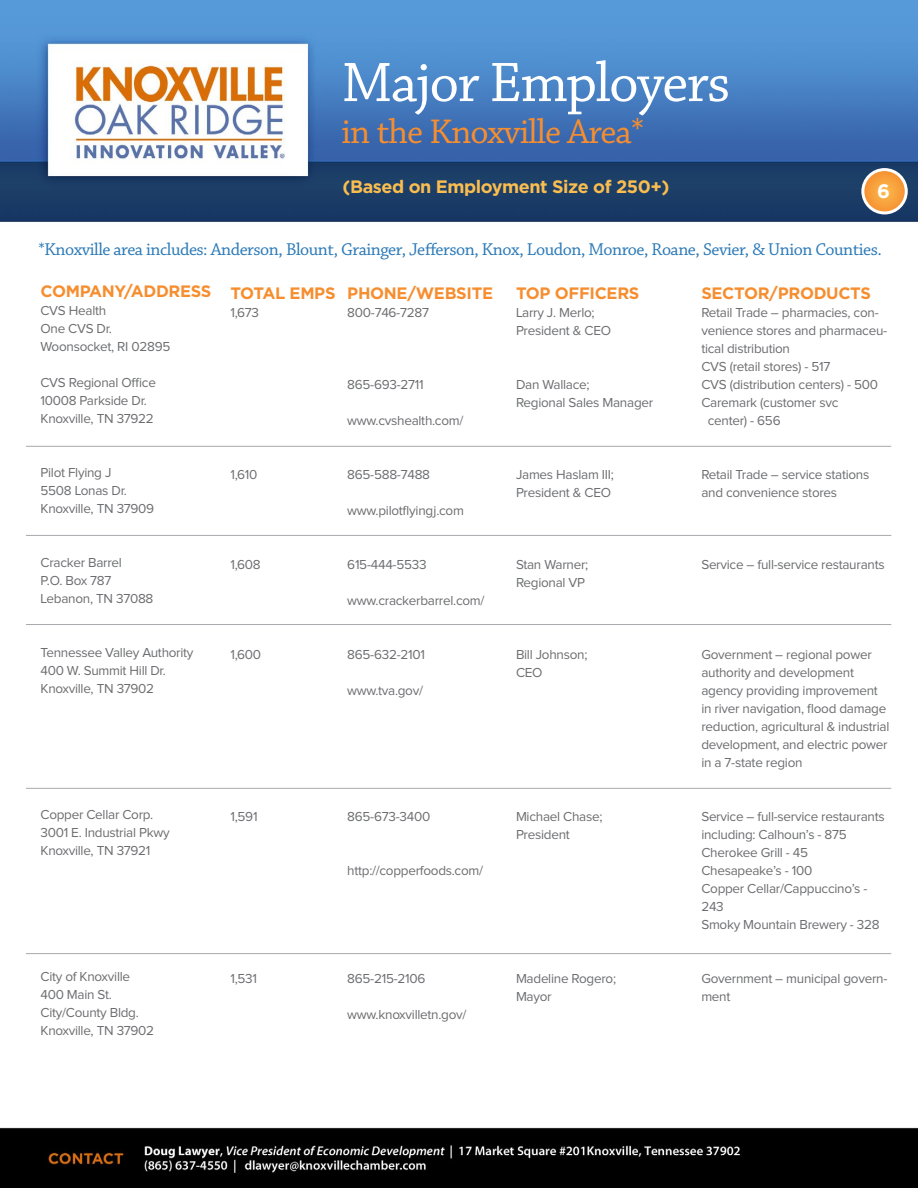
<style>
.page{position:relative;width:918px;height:1188px;background:#fff}
.page>*{position:absolute;margin:0;border:0;box-sizing:border-box;transform-origin:0 0}
.t1{font:58.5px "Chaparral Pro";letter-spacing:-.025em;color:#fff}
.t2{font:36px "Chaparral Pro";letter-spacing:-.025em;color:#f68e30}
.t3{font:700 19.5px "Gotham";color:#fff}
.t4{font:18px "Chaparral Pro";letter-spacing:-.025em;color:#2a79b7}
.t5{font:700 18px "Gotham";letter-spacing:-.025em;color:#fabd4f}
.t6{font:700 16.5px "Gotham";letter-spacing:-.02em;color:#f68e30}
.t7{font:13.5px/18px "Proxima Nova";letter-spacing:-.02em;color:#6c6d70}
</style>
<div class="page">
<img style="left:0;top:0;width:918px;height:1188px">
<svg style="left:863px;top:170px;width:43px;height:43px"></svg>
<div style="left:861px;top:168px;width:47px;height:46px;border:3px solid #fff;border-radius:50%"></div>
<hr style="left:26px;top:446px;width:865px;height:1px;background:#a8a9ad">
<hr style="left:26px;top:788px;width:865px;height:1px;background:#a8a9ad">
<hr style="left:26px;top:624px;width:865px;height:1px;background:#a8a9ad">
<hr style="left:26px;top:535px;width:865px;height:1px;background:#a8a9ad">
<hr style="left:26px;top:953px;width:865px;height:1px;background:#a8a9ad">
<p class="t1" style="left:342px;top:50px;width:390px">Major Employers</p>
<p class="t2" style="left:342px;top:112px;width:304px">in the Knoxville Area*</p>
<p class="t5" style="left:343px;top:177px;width:328px">(Based on Employment Size of 250+)</p>
<p class="t3" style="left:877px;top:180px;width:14px">6</p>
<p class="t4" style="left:39px;top:240px;width:845px">*Knoxville area includes: Anderson, Blount, Grainger, Jefferson, Knox, Loudon, Monroe, Roane, Sevier, &amp; Union Counties.</p>
<p class="t6" style="left:40px;top:282px;width:173px">COMPANY/ADDRESS</p>
<p class="t7" style="left:40px;top:302px;width:67px">CVS Health</p>
<p class="t7" style="left:40px;top:320px;width:73px">One CVS Dr.</p>
<p class="t7" style="left:40px;top:338px;width:131px">Woonsocket, RI 02895</p>
<p class="t7" style="left:40px;top:374px;width:117px">CVS Regional Office</p>
<p class="t7" style="left:40px;top:392px;width:108px">10008 Parkside Dr.</p>
<p class="t7" style="left:40px;top:410px;width:115px">Knoxville, TN 37922</p>
<p class="t7" style="left:40px;top:464px;width:72px">Pilot Flying J</p>
<p class="t7" style="left:40px;top:482px;width:88px">5508 Lonas Dr.</p>
<p class="t7" style="left:40px;top:500px;width:115px">Knoxville, TN 37909</p>
<p class="t7" style="left:40px;top:554px;width:83px">Cracker Barrel</p>
<p class="t7" style="left:40px;top:572px;width:72px">P.O. Box 787</p>
<p class="t7" style="left:40px;top:590px;width:114px">Lebanon, TN 37088</p>
<p class="t7" style="left:40px;top:644px;width:155px">Tennessee Valley Authority</p>
<p class="t7" style="left:40px;top:662px;width:127px">400 W. Summit Hill Dr.</p>
<p class="t7" style="left:40px;top:680px;width:115px">Knoxville, TN 37902</p>
<p class="t6" style="left:230px;top:284px;width:107px">TOTAL EMPS</p>
<p class="t7" style="left:230px;top:304px;width:30px">1,673</p>
<p class="t6" style="left:347px;top:284px;width:147px">PHONE/WEBSITE</p>
<p class="t7" style="left:347px;top:304px;width:83px">800-746-7287</p>
<p class="t7" style="left:347px;top:376px;width:78px">865-693-2711</p>
<p class="t7" style="left:347px;top:412px;width:118px">www.cvshealth.com/</p>
<p class="t7" style="left:230px;top:466px;width:28px">1,610</p>
<p class="t7" style="left:347px;top:466px;width:84px">865-588-7488</p>
<p class="t7" style="left:347px;top:502px;width:118px">www.pilotflyingj.com</p>
<p class="t7" style="left:230px;top:556px;width:32px">1,608</p>
<p class="t7" style="left:347px;top:556px;width:81px">615-444-5533</p>
<p class="t7" style="left:347px;top:592px;width:139px">www.crackerbarrel.com/</p>
<p class="t7" style="left:230px;top:646px;width:32px">1,600</p>
<p class="t7" style="left:347px;top:646px;width:79px">865-632-2101</p>
<p class="t7" style="left:347px;top:682px;width:77px">www.tva.gov/</p>
<p class="t6" style="left:516px;top:284px;width:125px">TOP OFFICERS</p>
<p class="t7" style="left:516px;top:304px;width:80px">Larry J. Merlo;</p>
<p class="t7" style="left:516px;top:322px;width:97px">President &amp; CEO</p>
<p class="t7" style="left:516px;top:376px;width:75px">Dan Wallace;</p>
<p class="t7" style="left:516px;top:394px;width:139px">Regional Sales Manager</p>
<p class="t7" style="left:516px;top:466px;width:99px">James Haslam III;</p>
<p class="t7" style="left:516px;top:484px;width:97px">President &amp; CEO</p>
<p class="t7" style="left:516px;top:556px;width:74px">Stan Warner;</p>
<p class="t7" style="left:516px;top:574px;width:71px">Regional VP</p>
<p class="t7" style="left:516px;top:646px;width:73px">Bill Johnson;</p>
<p class="t7" style="left:516px;top:664px;width:28px">CEO</p>
<p class="t7" style="left:40px;top:806px;width:114px">Copper Cellar Corp.</p>
<p class="t7" style="left:40px;top:824px;width:131px">3001 E. Industrial Pkwy</p>
<p class="t7" style="left:40px;top:842px;width:112px">Knoxville, TN 37921</p>
<p class="t7" style="left:40px;top:968px;width:91px">City of Knoxville</p>
<p class="t7" style="left:40px;top:986px;width:73px">400 Main St.</p>
<p class="t7" style="left:40px;top:1004px;width:100px">City/County Bldg.</p>
<p class="t7" style="left:40px;top:1022px;width:115px">Knoxville, TN 37902</p>
<p class="t7" style="left:230px;top:808px;width:29px">1,591</p>
<p class="t7" style="left:230px;top:970px;width:28px">1,531</p>
<p class="t7" style="left:347px;top:808px;width:84px">865-673-3400</p>
<p class="t7" style="left:347px;top:862px;width:137px">http://copperfoods.com/</p>
<p class="t7" style="left:516px;top:808px;width:88px">Michael Chase;</p>
<p class="t7" style="left:516px;top:826px;width:55px">President</p>
<p class="t7" style="left:347px;top:970px;width:80px">865-215-2106</p>
<p class="t7" style="left:347px;top:1006px;width:121px">www.knoxvilletn.gov/</p>
<p class="t7" style="left:516px;top:970px;width:102px">Madeline Rogero;</p>
<p class="t7" style="left:516px;top:988px;width:37px">Mayor</p>
<p class="t6" style="left:701px;top:284px;width:171px">SECTOR/PRODUCTS</p>
<p class="t7" style="left:701px;top:304px;width:187px">Retail Trade – pharmacies, con&shy;venience stores and pharmaceu&shy;tical distribution</p>
<p class="t7" style="left:701px;top:358px;width:131px">CVS (retail stores) - 517</p>
<p class="t7" style="left:701px;top:376px;width:178px">CVS (distribution centers) - 500</p>
<p class="t7" style="left:701px;top:394px;width:139px">Caremark (customer svc</p>
<p class="t7" style="left:708px;top:412px;width:74px">center) - 656</p>
<p class="t7" style="left:701px;top:466px;width:170px">Retail Trade – service stations and convenience stores</p>
<p class="t7" style="left:701px;top:556px;width:185px">Service – full-service restaurants</p>
<p class="t7" style="left:701px;top:646px;width:190px">Government – regional power authority and development agency providing improvement in river navigation, flood damage reduction, agricultural &amp; industrial development, and electric power in a 7-state region</p>
<p class="t7" style="left:701px;top:808px;width:185px">Service – full-service restaurants including: Calhoun’s - 875</p>
<p class="t7" style="left:701px;top:844px;width:108px">Cherokee Grill - 45</p>
<p class="t7" style="left:701px;top:862px;width:113px">Chesapeake’s - 100</p>
<p class="t7" style="left:701px;top:880px;width:168px">Copper Cellar/Cappuccino’s -<br>243</p>
<p class="t7" style="left:701px;top:916px;width:180px">Smoky Mountain Brewery - 328</p>
<p class="t7" style="left:701px;top:970px;width:188px">Government – municipal govern&shy;ment</p>
</div>
